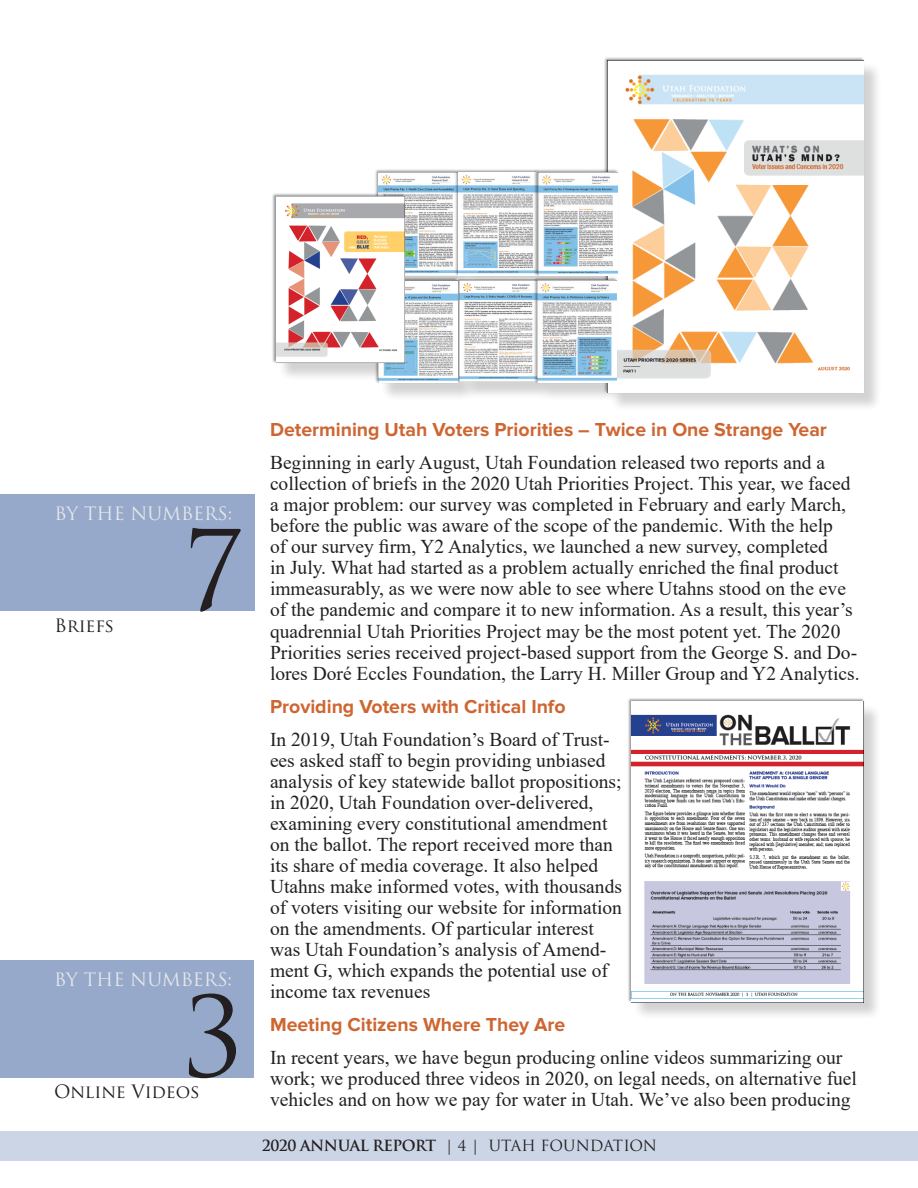
<style>
.page{position:relative;width:918px;height:1188px;background:#fff}
.page>*{position:absolute;margin:0;border:0;box-sizing:border-box;transform-origin:0 0}
.t1{font:108px "Trajan Pro";color:#231f20}
.t2{font:19.5px/21px "Times New Roman";color:#231f20}
.t3{font:700 19.5px "Proxima Nova";color:#ce6632}
.t4{font:18px "Trajan Pro";color:#e6e7e9}
.t5{font:18px "Trajan Pro";letter-spacing:-.01em;color:#231f20}
.t6{font:15px "Trajan Pro";color:#231f20}
.s1{font-weight:700}
</style>
<div class="page">
<div style="left:0;top:1131px;width:918px;height:30px;background:#cbd5e6"></div>
<div style="left:276px;top:61px;width:606px;height:351px;background:#231f20;opacity:.2"></div>
<img style="left:602px;top:57px;width:263px;height:337px">
<img style="left:608px;top:61px;width:256px;height:332px">
<img style="left:373px;top:168px;width:81px;height:23px">
<img style="left:378px;top:173px;width:76px;height:102px">
<img style="left:454px;top:168px;width:79px;height:110px">
<img style="left:459px;top:173px;width:74px;height:103px">
<img style="left:533px;top:168px;width:86px;height:107px">
<img style="left:373px;top:275px;width:86px;height:110px">
<img style="left:378px;top:279px;width:154px;height:104px">
<img style="left:532px;top:275px;width:87px;height:110px">
<img style="left:537px;top:281px;width:80px;height:102px">
<img style="left:272px;top:191px;width:134px;height:173px">
<img style="left:276px;top:197px;width:128px;height:166px">
<div style="left:0;top:494px;width:254px;height:117px;background:#96a9ca"></div>
<div style="left:632px;top:702px;width:250px;height:319px;background:#231f20;opacity:.2"></div>
<img style="left:628px;top:698px;width:237px;height:305px">
<img style="left:631px;top:702px;width:233px;height:300px">
<div style="left:0;top:960px;width:254px;height:117px;background:#96a9ca"></div>
<p class="t4" style="left:55px;top:502px;width:179px">BY THE NUMBERS:</p>
<h1 class="t1" style="left:182px;top:502px;width:63px">7</h1>
<p class="t5" style="left:55px;top:614px;width:61px">Briefs</p>
<p class="t4" style="left:54px;top:968px;width:179px">BY THE NUMBERS:</p>
<h1 class="t1" style="left:182px;top:969px;width:63px">3</h1>
<p class="t5" style="left:54px;top:1080px;width:147px">Online Videos</p>
<p class="t3" style="left:270px;top:418px;width:558px">Determining Utah Voters Priorities – Twice in One Strange Year</p>
<p class="t2" style="left:270px;top:452px;width:591px">Beginning in early August, Utah Foundation released two reports and a collection of briefs in the 2020 Utah Priorities Project. This year, we faced a major problem: our survey was completed in February and early March, before the public was aware of the scope of the pandemic. With the help<br>of our survey firm, Y2 Analytics, we launched a new survey, completed<br>in July. What had started as a problem actually enriched the final product immeasurably, as we were now able to see where Utahns stood on the eve of the pandemic and compare it to new information. As a result, this year’s quadrennial Utah Priorities Project may be the most potent yet. The 2020<br>Priorities series received project-based support from the George S. and Do&shy;lores Doré Eccles Foundation, the Larry H. Miller Group and Y2 Analytics.</p>
<p class="t3" style="left:270px;top:695px;width:297px">Providing Voters with Critical Info</p>
<p class="t2" style="left:270px;top:728px;width:354px">In 2019, Utah Foundation’s Board of Trust&shy;ees asked staff to begin providing unbiased analysis of key statewide ballot propositions; in 2020, Utah Foundation over-delivered, examining every constitutional amendment on the ballot. The report received more than its share of media coverage. It also helped Utahns make informed votes, with thousands of voters visiting our website for information on the amendments. Of particular interest was Utah Foundation’s analysis of Amend&shy;ment G, which expands the potential use of income tax revenues</p>
<p class="t3" style="left:270px;top:1014px;width:297px">Meeting Citizens Where They Are</p>
<p class="t2" style="left:270px;top:1047px;width:589px">In recent years, we have begun producing online videos summarizing our work; we produced three videos in 2020, on legal needs, on alternative fuel vehicles and on how we pay for water in Utah. We’ve also been producing</p>
<p class="t6" style="left:262px;top:1136px;width:397px"><span class="s1">2020 ANNUAL REPORT</span> | 4 | UTAH FOUNDATION</p>
</div>
